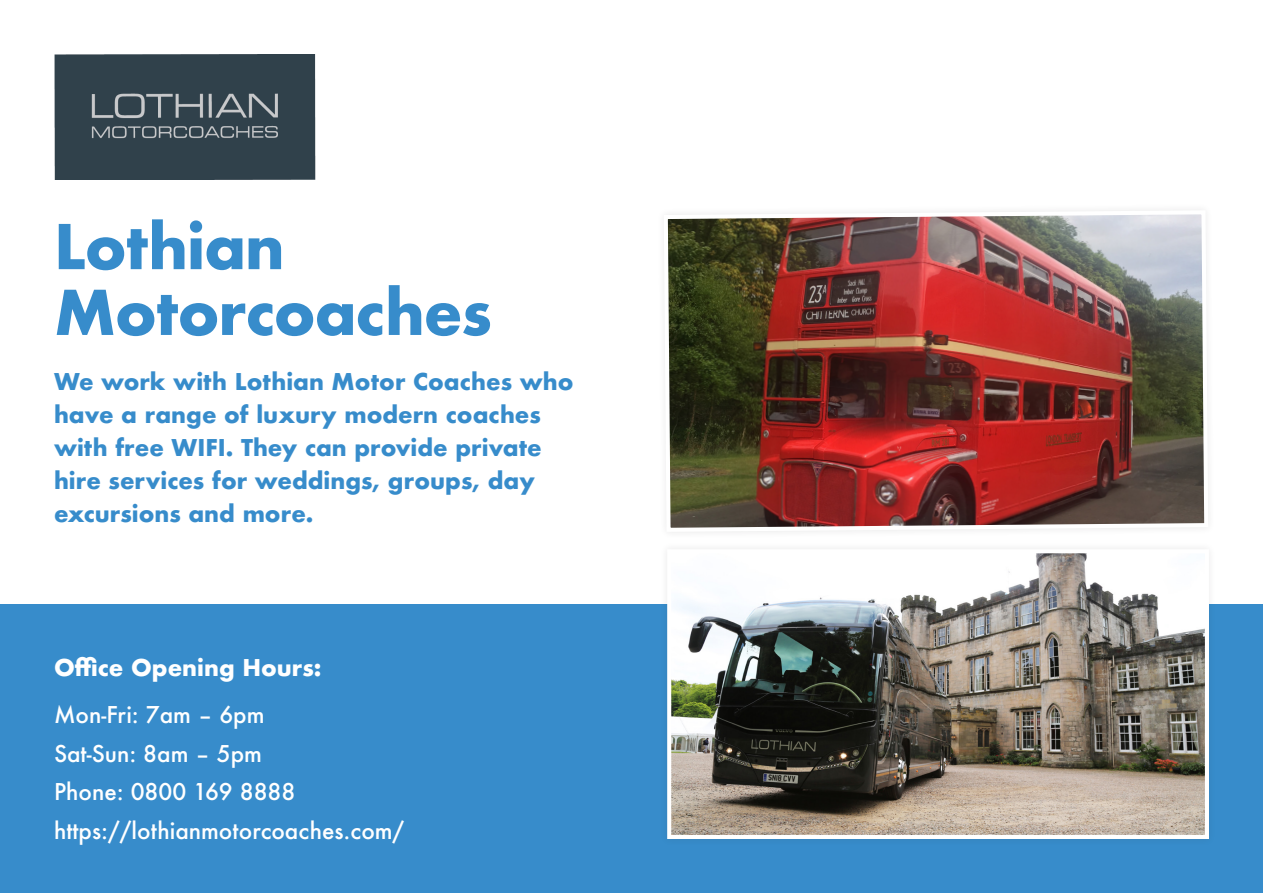
<style>
.page{position:relative;width:1263px;height:893px;background:#fff}
.page>*{position:absolute;margin:0;border:0;box-sizing:border-box;transform-origin:0 0}
.t1{font:700 60px "Futura";letter-spacing:-.02em;color:#378ccb}
.t2{font:700 22.5px/33px "Futura";color:#378ccb}
.t3{font:500 22.5px "Futura";color:#fff}
.t4{font:700 22.5px "Futura";color:#fff}
</style>
<div class="page">
<div style="left:0;top:604px;width:1263px;height:289px;background:#378ccb"></div>
<div style="left:660px;top:542px;width:556px;height:304px;background:#231f20;opacity:.1"></div>
<img style="left:672px;top:554px;width:532px;height:280px">
<div style="left:667px;top:549px;width:542px;height:290px;border:4px solid #fff"></div>
<img style="left:667px;top:210px;width:542px;height:323px">
<img style="left:54px;top:54px;width:262px;height:125px">
<p class="t1" style="left:54px;top:203px;width:232px">Lothian</p>
<p class="t1" style="left:54px;top:269px;width:439px">Motorcoaches</p>
<p class="t2" style="left:54px;top:365px;width:521px">We work with Lothian Motor Coaches who have a range of luxury modern coaches with free WIFI. They can provide private hire services for weddings, groups, day excursions and more.</p>
<p class="t4" style="left:54px;top:652px;width:269px">Office Opening Hours:</p>
<p class="t3" style="left:54px;top:700px;width:212px">Mon-Fri: 7am – 6pm</p>
<p class="t3" style="left:54px;top:738px;width:209px">Sat-Sun: 8am – 5pm</p>
<p class="t3" style="left:54px;top:777px;width:243px">Phone: 0800 169 8888</p>
<p class="t3" style="left:54px;top:815px;width:352px">https://lothianmotorcoaches.com/</p>
</div>
